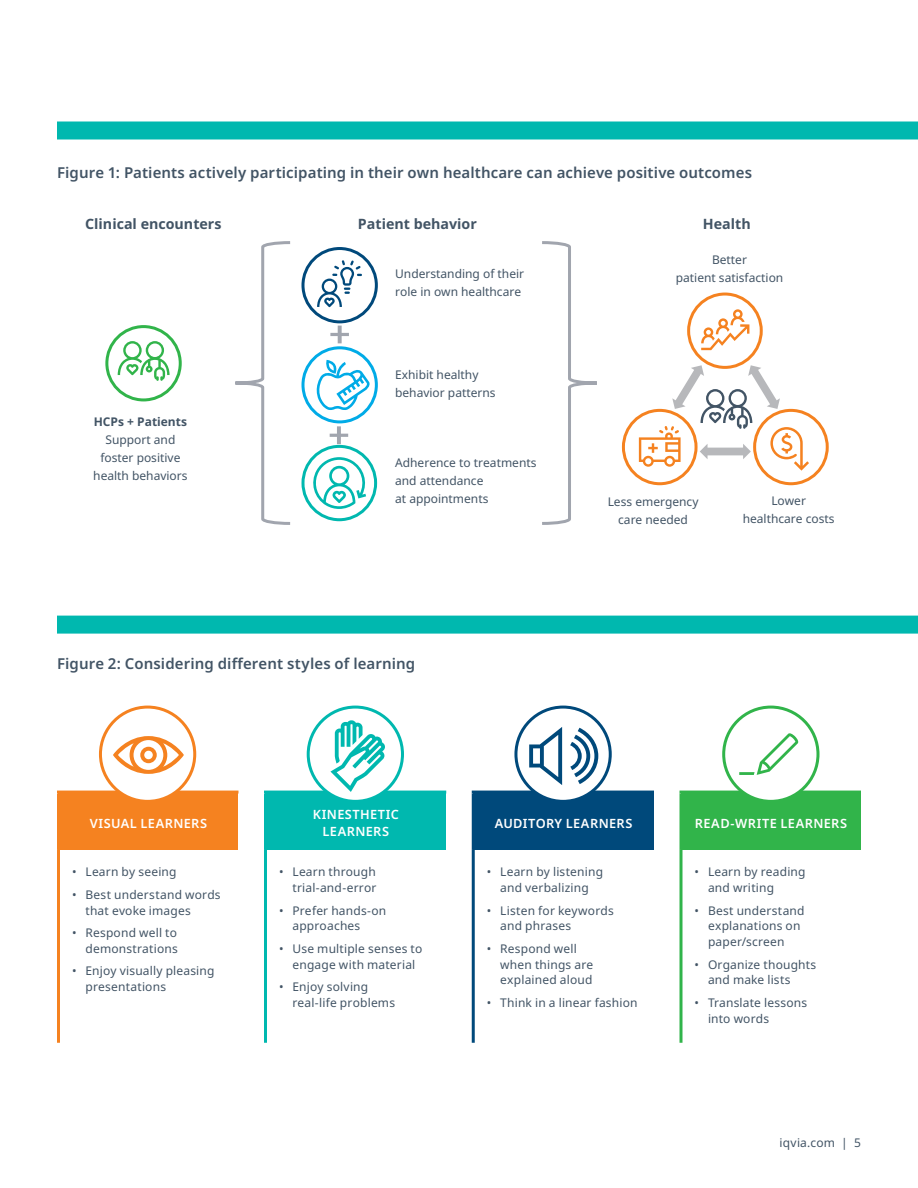
<style>
.page{position:relative;width:918px;height:1188px;background:#fff}
.page>*{position:absolute;margin:0;border:0;box-sizing:border-box;transform-origin:0 0}
.Figure_title{font:600 15px "Noto Sans";letter-spacing:.005em;color:#425465}
.t1{font:700 14.25px "Noto Sans";color:#425465}
.Subheading_center{font:600 12.75px/17.2px "Noto Sans";letter-spacing:.035em;color:#fff;text-align:center}
.t2{font:12px/15.8px "Noto Sans";letter-spacing:.015em;color:#425465}
.s1{font-weight:700}
</style>
<div class="page">
<div style="left:57px;top:616px;width:861px;height:18px;background:#00b8af"></div>
<div style="left:57px;top:122px;width:861px;height:18px;background:#00b8af"></div>
<div style="left:301px;top:247px;width:77px;height:76px;border:3px solid #00497b;border-radius:50%"></div>
<div style="left:301px;top:346px;width:77px;height:77px;border:3px solid #00abe7;border-radius:50%"></div>
<div style="left:301px;top:445px;width:76px;height:76px;border:3px solid #00b8af;border-radius:50%"></div>
<div style="left:105px;top:325px;width:77px;height:76px;border:3px solid #31b44a;border-radius:50%"></div>
<svg style="left:235px;top:241px;width:56px;height:284px"></svg>
<svg style="left:542px;top:241px;width:55px;height:284px"></svg>
<svg style="left:330px;top:326px;width:19px;height:17px"></svg>
<svg style="left:330px;top:426px;width:18px;height:18px"></svg>
<div style="left:687px;top:293px;width:76px;height:76px;border:3px solid #f58220;border-radius:50%"></div>
<div style="left:622px;top:409px;width:76px;height:76px;border:3px solid #f58220;border-radius:50%"></div>
<div style="left:753px;top:409px;width:76px;height:76px;border:3px solid #f58220;border-radius:50%"></div>
<svg style="left:118px;top:341px;width:52px;height:40px"></svg>
<svg style="left:317px;top:260px;width:45px;height:47px"></svg>
<svg style="left:313px;top:360px;width:58px;height:50px"></svg>
<svg style="left:310px;top:457px;width:58px;height:52px"></svg>
<svg style="left:701px;top:309px;width:48px;height:41px"></svg>
<svg style="left:639px;top:365px;width:170px;height:106px"></svg>
<div style="left:58px;top:792px;width:180px;height:58px;background:#f58220"></div>
<div style="left:266px;top:792px;width:180px;height:58px;background:#00b8af"></div>
<div style="left:473px;top:792px;width:181px;height:58px;background:#00497b"></div>
<div style="left:681px;top:792px;width:180px;height:58px;background:#31b44a"></div>
<hr style="left:57px;top:791px;width:181px;height:3px;background:#f58220">
<hr style="left:57px;top:794px;width:3px;height:56px;background:#f58220">
<hr style="left:57px;top:850px;width:3px;height:193px;background:#f58220">
<hr style="left:264px;top:791px;width:182px;height:3px;background:#00b8af">
<hr style="left:264px;top:794px;width:3px;height:56px;background:#00b8af">
<hr style="left:264px;top:850px;width:3px;height:193px;background:#00b8af">
<hr style="left:472px;top:791px;width:182px;height:3px;background:#00497b">
<hr style="left:472px;top:794px;width:3px;height:56px;background:#00497b">
<hr style="left:472px;top:850px;width:3px;height:193px;background:#00497b">
<hr style="left:680px;top:791px;width:181px;height:3px;background:#31b44a">
<hr style="left:680px;top:794px;width:2px;height:56px;background:#31b44a">
<hr style="left:680px;top:850px;width:2px;height:193px;background:#31b44a">
<div style="left:100px;top:707px;width:95px;height:94px;background:#fff;border-radius:50%"></div>
<div style="left:99px;top:706px;width:97px;height:97px;border:3px solid #f58220;border-radius:50%"></div>
<div style="left:308px;top:707px;width:94px;height:94px;background:#fff;border-radius:50%"></div>
<div style="left:307px;top:706px;width:97px;height:97px;border:3px solid #00b8af;border-radius:50%"></div>
<div style="left:516px;top:707px;width:94px;height:94px;background:#fff;border-radius:50%"></div>
<div style="left:514px;top:706px;width:98px;height:97px;border:3px solid #00497b;border-radius:50%"></div>
<div style="left:724px;top:707px;width:94px;height:94px;background:#fff;border-radius:50%"></div>
<div style="left:722px;top:706px;width:97px;height:97px;border:3px solid #31b44a;border-radius:50%"></div>
<svg style="left:113px;top:736px;width:71px;height:38px"></svg>
<svg style="left:330px;top:720px;width:55px;height:72px"></svg>
<svg style="left:739px;top:733px;width:60px;height:42px"></svg>
<svg style="left:570px;top:728px;width:28px;height:56px"></svg>
<svg style="left:529px;top:727px;width:33px;height:58px"></svg>
<p class="Figure_title" style="left:57px;top:162px;width:697px">Figure 1: Patients actively participating in their own healthcare can achieve positive outcomes</p>
<p class="t1" style="left:85px;top:214px;width:138px">Clinical encounters</p>
<p class="t1" style="left:358px;top:214px;width:120px">Patient behavior</p>
<p class="t2" style="left:395px;top:265px;width:130px;line-height:18px">Understanding of their role in own healthcare</p>
<p class="t1" style="left:703px;top:214px;width:49px">Health</p>
<p class="t2" style="left:676px;top:251px;width:109px;line-height:18px;text-align:center">Better<br>patient satisfaction</p>
<p class="t2" style="left:93px;top:413px;width:96px;line-height:18px;text-align:center"><span class="s1">HCPs + Patients<br></span>Support and foster positive health behaviors</p>
<p class="t2" style="left:395px;top:366px;width:102px;line-height:18px">Exhibit healthy behavior patterns</p>
<p class="t2" style="left:395px;top:454px;width:143px;line-height:18px">Adherence to treatments and attendance<br>at appointments</p>
<p class="Figure_title" style="left:57px;top:653px;width:360px">Figure 2: Considering different styles of learning</p>
<p class="t2" style="left:608px;top:493px;width:92px;line-height:18px;text-align:center">Less emergency care needed</p>
<p class="t2" style="left:743px;top:491px;width:93px;line-height:18px;text-align:center">Lower healthcare costs</p>
<p class="Subheading_center" style="left:90px;top:815px;width:119px">VISUAL LEARNERS</p>
<p class="Subheading_center" style="left:313px;top:806px;width:88px">KINESTHETIC<br>LEARNERS</p>
<p class="Subheading_center" style="left:495px;top:815px;width:139px">AUDITORY LEARNERS</p>
<p class="Subheading_center" style="left:695px;top:815px;width:154px">READ-WRITE LEARNERS</p>
<p class="t2" style="left:72px;top:864px;width:106px">• Learn by seeing</p>
<p class="t2" style="left:86px;top:887px;width:137px;text-indent:-14px">• Best understand words that evoke images</p>
<p class="t2" style="left:72px;top:925px;width:107px;text-align:right">• Respond well to demonstrations</p>
<p class="t2" style="left:86px;top:963px;width:131px;text-indent:-14px">• Enjoy visually pleasing presentations</p>
<p class="t2" style="left:279px;top:864px;width:99px;text-align:right">• Learn through trial-and-error</p>
<p class="t2" style="left:292px;top:903px;width:95px;text-indent:-14px">• Prefer hands-on approaches</p>
<p class="t2" style="left:279px;top:941px;width:145px;text-align:center">• Use multiple senses to engage with material</p>
<p class="t2" style="left:292px;top:979px;width:104px;text-indent:-14px">• Enjoy solving real-life problems</p>
<p class="t2" style="left:487px;top:864px;width:118px;text-align:center">• Learn by listening and verbalizing</p>
<p class="t2" style="left:500px;top:903px;width:115px;text-indent:-14px">• Listen for keywords and phrases</p>
<p class="t2" style="left:500px;top:941px;width:95px;text-indent:-14px">• Respond well when things are explained aloud</p>
<p class="t2" style="left:487px;top:995px;width:152px">• Think in a linear fashion</p>
<p class="t2" style="left:708px;top:864px;width:99px;text-indent:-14px">• Learn by reading and writing</p>
<p class="t2" style="left:708px;top:903px;width:98px;text-indent:-14px">• Best understand explanations on paper/screen</p>
<p class="t2" style="left:708px;top:957px;width:110px;text-indent:-14px">• Organize thoughts and make lists</p>
<p class="t2" style="left:708px;top:995px;width:101px;text-indent:-14px">• Translate lessons into words</p>
<p class="t2" style="left:780px;top:1135px;width:83px">iqvia.com | 5</p>
</div>
